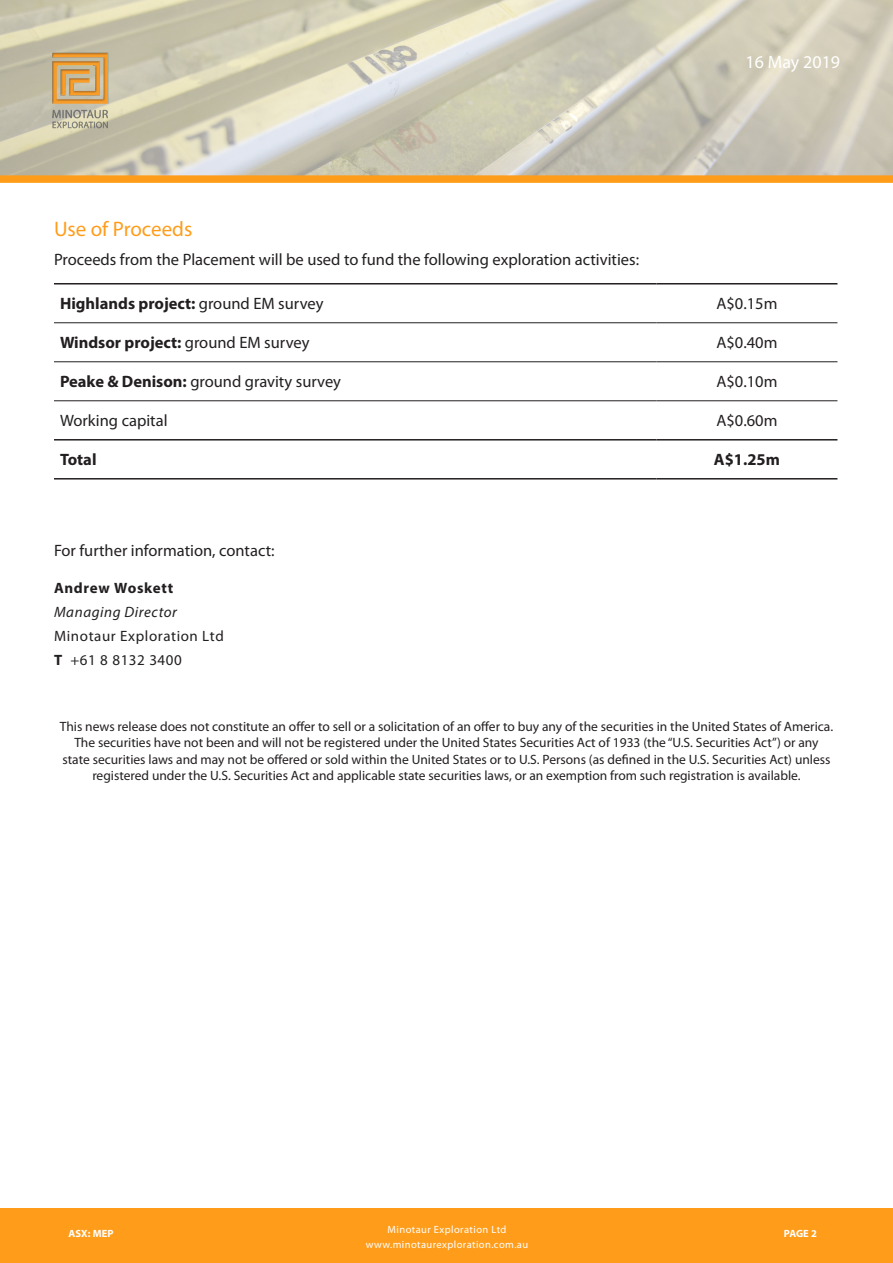
<style>
.page{position:relative;width:893px;height:1263px;background:#fff}
.page>*{position:absolute;margin:0;border:0;box-sizing:border-box;transform-origin:0 0}
.t1{font:21px "Myriad Pro";color:#ff9d1b}
.t2{font:18px "Myriad Pro";color:#fff}
.t3{font:16.5px "Myriad Pro";color:#231f20}
.t4{font:700 16.5px "Myriad Pro";color:#231f20}
.t5{font:15px "Myriad Pro";letter-spacing:.04em;color:#231f20}
.t6{font:italic 15px "Myriad Pro";letter-spacing:.04em;color:#231f20}
.t7{font:700 15px "Myriad Pro";letter-spacing:.045em;color:#231f20}
.t8{font:13.5px/16.5px "Myriad Pro";color:#231f20;text-align:center}
.t9{font:10.5px "Myriad Pro";letter-spacing:.04em;color:#fff}
.t10{font:700 10.5px "Myriad Pro";letter-spacing:.01em;color:#fff}
.s1{font-weight:400}
.s2{font-weight:700}
</style>
<div class="page">
<img style="left:0;top:0;width:893px;height:175px">
<div style="left:0;top:1209px;width:893px;height:54px;background:#ff9d1b"></div>
<img style="left:42px;top:44px;width:75px;height:94px">
<div style="left:0;top:175px;width:893px;height:8px;background:#ff9d1b"></div>
<hr style="left:54px;top:283px;width:602px;height:1px;background:#231f20">
<hr style="left:656px;top:283px;width:181px;height:1px;background:#231f20">
<hr style="left:54px;top:478px;width:602px;height:1px;background:#231f20">
<hr style="left:656px;top:478px;width:181px;height:1px;background:#231f20">
<hr style="left:54px;top:322px;width:602px;height:1px;background:#231f20">
<hr style="left:656px;top:322px;width:181px;height:1px;background:#231f20">
<hr style="left:54px;top:361px;width:602px;height:1px;background:#231f20">
<hr style="left:656px;top:361px;width:181px;height:1px;background:#231f20">
<hr style="left:54px;top:400px;width:602px;height:1px;background:#231f20">
<hr style="left:656px;top:400px;width:181px;height:1px;background:#231f20">
<hr style="left:54px;top:439px;width:602px;height:1px;background:#231f20">
<hr style="left:656px;top:439px;width:181px;height:1px;background:#231f20">
<p class="t1" style="left:54px;top:216px;width:140px">Use of Proceeds</p>
<p class="t3" style="left:54px;top:249px;width:587px">Proceeds from the Placement will be used to fund the following exploration activities:</p>
<p class="t2" style="left:745px;top:50px;width:96px">16 May 2019</p>
<p class="t4" style="left:60px;top:293px;width:265px">Highlands project: <span class="s1">ground EM survey</span></p>
<p class="t3" style="left:716px;top:294px;width:63px">A$0.15m</p>
<p class="t4" style="left:60px;top:332px;width:251px">Windsor project: <span class="s1">ground EM survey</span></p>
<p class="t3" style="left:716px;top:333px;width:63px">A$0.40m</p>
<p class="t3" style="left:60px;top:372px;width:283px"><span class="s2">Peake &amp; Denison:</span> ground gravity survey</p>
<p class="t3" style="left:716px;top:372px;width:63px">A$0.10m</p>
<p class="t3" style="left:60px;top:411px;width:109px">Working capital</p>
<p class="t3" style="left:716px;top:411px;width:63px">A$0.60m</p>
<p class="t4" style="left:60px;top:449px;width:38px">Total</p>
<p class="t4" style="left:714px;top:449px;width:67px">A$1.25m</p>
<p class="t3" style="left:54px;top:540px;width:222px">For further information, contact:</p>
<p class="t7" style="left:54px;top:578px;width:121px">Andrew Woskett</p>
<p class="t6" style="left:54px;top:603px;width:125px">Managing Director</p>
<p class="t5" style="left:54px;top:627px;width:171px">Minotaur Exploration Ltd</p>
<p class="t5" style="left:54px;top:651px;width:129px"><span class="s2">T</span> +61 8 8132 3400</p>
<p class="t8" style="left:60px;top:718px;width:775px">This news release does not constitute an offer to sell or a solicitation of an offer to buy any of the securities in the United States of America.<br>The securities have not been and will not be registered under the United States Securities Act of 1933 (the “U.S. Securities Act”) or any state securities laws and may not be offered or sold within the United States or to U.S. Persons (as defined in the U.S. Securities Act) unless registered under the U.S. Securities Act and applicable state securities laws, or an exemption from such registration is available.</p>
<p class="t9" style="left:388px;top:1223px;width:120px">Minotaur Exploration Ltd</p>
<p class="t9" style="left:366px;top:1238px;width:164px">www.minotaurexploration.com.au</p>
<p class="t10" style="left:68px;top:1226px;width:47px">ASX: MEP</p>
<p class="t10" style="left:784px;top:1226px;width:35px">PAGE 2</p>
</div>
